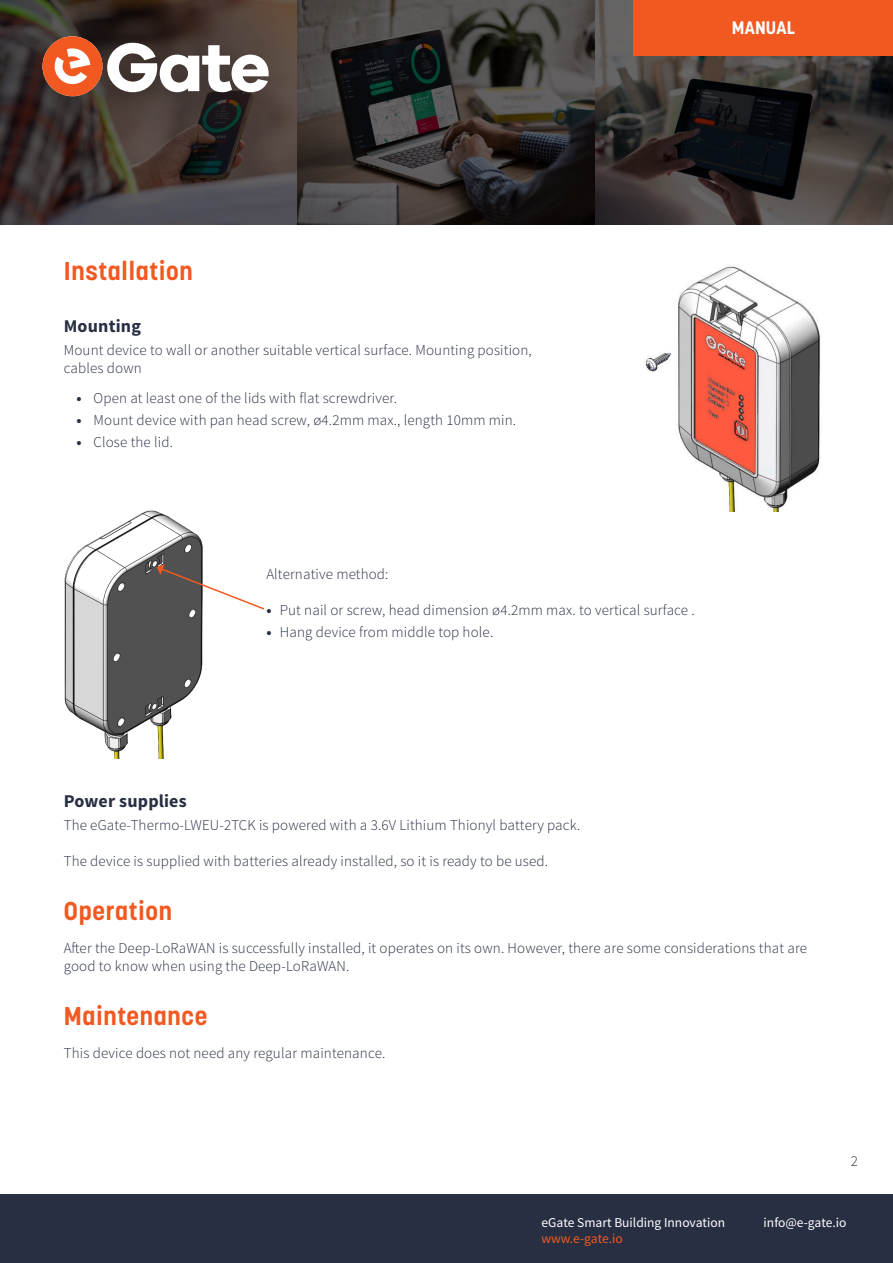
<style>
.page{position:relative;width:893px;height:1263px;background:#fff}
.page>*{position:absolute;margin:0;border:0;box-sizing:border-box;transform-origin:0 0}
.t1{font:700 25.5px "Korolev";letter-spacing:.03em;color:#f15921}
.t2{font:700 18px "Source Sans Pro";letter-spacing:.01em;color:#282f42}
.t3{font:700 18px "Korolev";letter-spacing:.01em;color:#fff}
.t4{font:300 15px/18px "Source Sans Pro";letter-spacing:.01em;color:#282f42}
.t5{font:13.5px "Source Sans Pro";color:#fff}
.t6{font:13.5px "Source Sans Pro";color:#f15921}
.s1{font-weight:700}
</style>
<div class="page">
<svg style="left:0;top:0;width:893px;height:225px;background:#383534"></svg>
<svg style="left:0;top:0;width:336px;height:166px;background:#3f3530"></svg>
<svg style="left:43px;top:36px;width:226px;height:60px"></svg>
<div style="left:634px;top:0;width:259px;height:55px;background:#f15921"></div>
<div style="left:0;top:1195px;width:893px;height:68px;background:#282f42"></div>
<img style="left:645px;top:266px;width:175px;height:246px">
<img style="left:64px;top:510px;width:139px;height:248px">
<svg style="left:157px;top:564px;width:108px;height:47px"></svg>
<p class="t3" style="left:732px;top:17px;width:64px">MANUAL</p>
<h1 class="t1" style="left:64px;top:255px;width:130px">Installation</h1>
<p class="t2" style="left:64px;top:315px;width:79px">Mounting</p>
<p class="t4" style="left:64px;top:341px;width:470px">Mount device to wall or another suitable vertical surface. Mounting position, cables down</p>
<p class="t4" style="left:77px;top:389px;width:322px"><span class="s1">•</span> Open at least one of the lids with flat screwdriver.</p>
<p class="t4" style="left:77px;top:411px;width:441px"><span class="s1">•</span> Mount device with pan head screw, ø4.2mm max., length 10mm min.</p>
<p class="t4" style="left:77px;top:433px;width:98px"><span class="s1">•</span> Close the lid.</p>
<p class="t4" style="left:266px;top:565px;width:124px">Alternative method:</p>
<p class="t4" style="left:266px;top:601px;width:430px"><span class="s1">•</span> Put nail or screw, head dimension ø4.2mm max. to vertical surface .</p>
<p class="t4" style="left:266px;top:623px;width:228px"><span class="s1">•</span> Hang device from middle top hole.</p>
<p class="t2" style="left:64px;top:790px;width:124px">Power supplies</p>
<p class="t4" style="left:64px;top:816px;width:518px">The eGate-Thermo-LWEU-2TCK is powered with a 3.6V Lithium Thionyl battery pack.</p>
<p class="t4" style="left:64px;top:852px;width:486px">The device is supplied with batteries already installed, so it is ready to be used.</p>
<h1 class="t1" style="left:64px;top:895px;width:110px">Operation</h1>
<p class="t4" style="left:64px;top:939px;width:745px">After the Deep-LoRaWAN is successfully installed, it operates on its own. However, there are some considerations that are good to know when using the Deep-LoRaWAN.</p>
<h1 class="t1" style="left:64px;top:1000px;width:145px">Maintenance</h1>
<p class="t4" style="left:64px;top:1044px;width:323px">This device does not need any regular maintenance.</p>
<p class="t4" style="left:851px;top:1152px;width:9px">2</p>
<p class="t5" style="left:541px;top:1214px;width:185px">eGate Smart Building Innovation</p>
<p class="t6" style="left:541px;top:1230px;width:83px">www.e-gate.io</p>
<p class="t5" style="left:764px;top:1214px;width:84px">info@e-gate.io</p>
</div>
